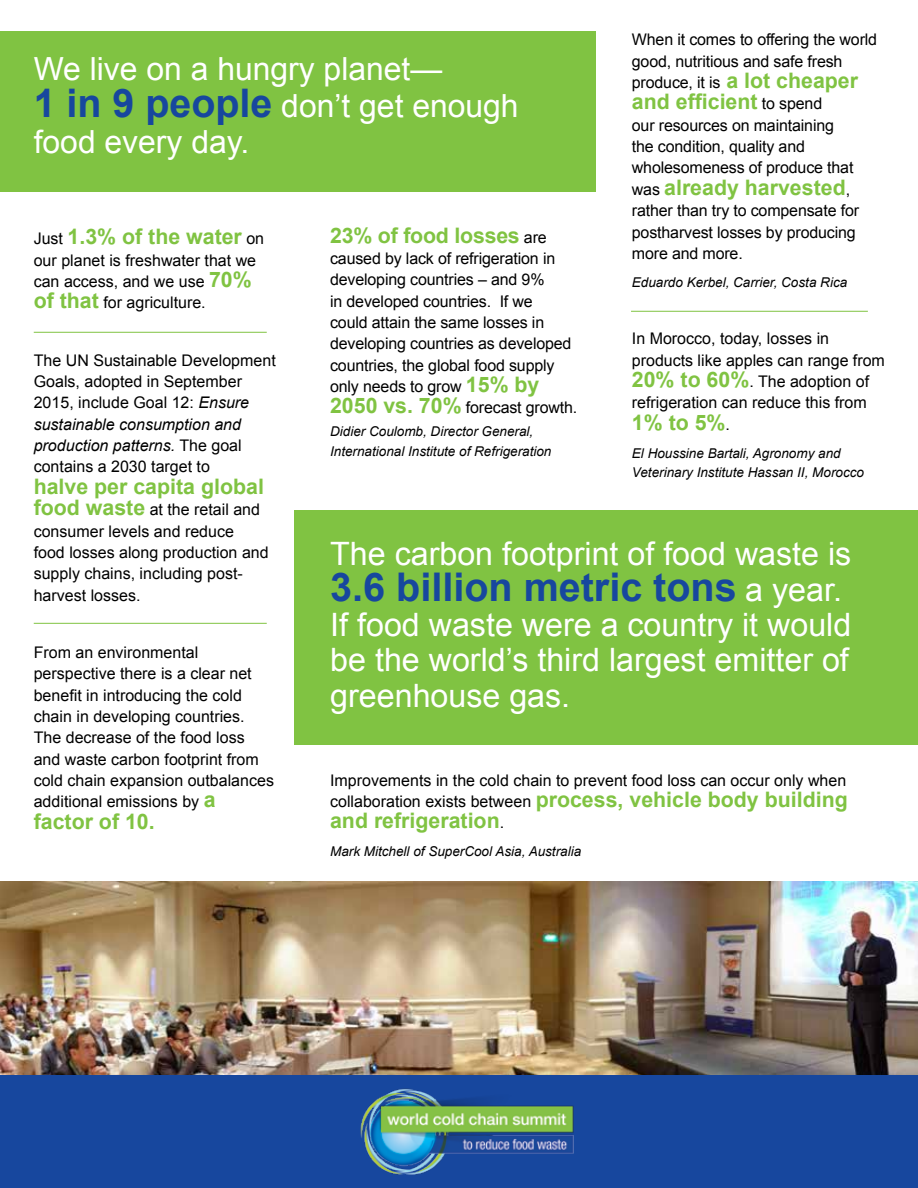
<style>
.page{position:relative;width:918px;height:1188px;background:#fff}
.page>*{position:absolute;margin:0;border:0;box-sizing:border-box;transform-origin:0 0}
.t1{font:700 39.6px "Arial";color:#17479e}
.t2{font:32.25px/35.4px "Arial";color:#fff;text-align:justify}
.t3{font:31.8px/36.5px "Arial";color:#fff}
.t4{font:700 21.3px/21.3px "Arial";color:#80c342}
.t5{font:16.05px/21.3px "Arial";color:#000}
.t6{font:italic 13.5px/19.2px "Arial";color:#000}
.s1{font-weight:700;font-size:21.3px;color:#80c342}
.s2{font-weight:400;font-size:16.05px;color:#000}
.s3{font-weight:700;font-size:39.45px;color:#17479e}
.s4{font-style:italic}
.s5{font-weight:400;font-size:32.25px;color:#fff}
</style>
<div class="page">
<img style="left:0;top:881px;width:918px;height:195px">
<div style="left:0;top:1076px;width:918px;height:112px;background:#17479e"></div>
<div style="left:0;top:31px;width:595px;height:161px;background:#80c342"></div>
<img style="left:360px;top:1088px;width:214px;height:87px">
<div style="left:294px;top:511px;width:624px;height:234px;background:#80c342"></div>
<hr style="left:34px;top:332px;width:233px;height:1px;background:#80c342">
<hr style="left:631px;top:311px;width:237px;height:1px;background:#80c342">
<hr style="left:34px;top:623px;width:233px;height:1px;background:#80c342">
<p class="t5" style="left:632px;top:29px;width:247px">When it comes to offering the world good, nutritious and safe fresh produce, it is <span class="s1">a lot cheaper</span></p>
<h3 class="t4" style="left:632px;top:92px;width:192px">and efficient <span class="s2">to spend</span></h3>
<p class="t5" style="left:632px;top:115px;width:223px">our resources on maintaining the condition, quality and wholesomeness of produce that</p>
<h3 class="t4" style="left:632px;top:177px;width:220px"><span class="s2">was</span> already harvested<span class="s2">,</span></h3>
<p class="t5" style="left:632px;top:200px;width:229px">rather than try to compensate for postharvest losses by producing more and more.</p>
<p class="t6" style="left:632px;top:273px;width:217px">Eduardo Kerbel, Carrier, Costa Rica</p>
<h3 class="t3" style="left:34px;top:51px;width:486px">We live on a hungry planet—<br><span class="s3">1 in 9 people</span> don’t get enough food every day.</h3>
<h3 class="t4" style="left:330px;top:225px;width:218px">23% of food losses <span class="s2">are</span></h3>
<p class="t5" style="left:330px;top:248px;width:249px">caused by lack of refrigeration in developing countries – and 9%<br>in developed countries. If we<br>could attain the same losses in developing countries as developed countries, the global food supply only needs to grow <span class="s1">15% by<br>2050 vs. 70%</span> forecast growth.</p>
<p class="t6" style="left:330px;top:422px;width:223px">Didier Coulomb, Director General,<br>International Institute of Refrigeration</p>
<h3 class="t4" style="left:34px;top:227px;width:232px"><span class="s2">Just</span> 1.3% of the water <span class="s2">on</span></h3>
<p class="t5" style="left:34px;top:250px;width:224px">our planet is freshwater that we can access, and we use <span class="s1">70% of that</span> for agriculture.</p>
<p class="t5" style="left:632px;top:328px;width:255px">In Morocco, today, losses in products like apples can range from<br><span class="s1">20% to 60%</span>. The adoption of refrigeration can reduce this from</p>
<h3 class="t4" style="left:632px;top:412px;width:100px">1% to 5%<span class="s2">.</span></h3>
<p class="t6" style="left:632px;top:444px;width:234px">El Houssine Bartali, Agronomy and<br>Veterinary Institute Hassan II, Morocco</p>
<p class="t5" style="left:34px;top:350px;width:244px">The UN Sustainable Development<br>Goals, adopted in September<br>2015, include Goal 12: <span class="s4">Ensure sustainable consumption and production patterns.</span> The goal contains a 2030 target to</p>
<h3 class="t4" style="left:34px;top:476px;width:232px">halve per capita global</h3>
<p class="t5" style="left:34px;top:499px;width:236px"><span class="s1">food waste</span> at the retail and consumer levels and reduce food losses along production and supply chains, including post&shy;harvest losses.</p>
<h2 class="t2" style="left:330px;top:537px;width:523px">The carbon footprint of food waste is</h2>
<h1 class="t1" style="left:330px;top:560px;width:513px">3.6 billion metric tons <span class="s5">a year.</span></h1>
<h2 class="t2" style="left:330px;top:607px;width:523px">If food waste were a country it would be the world’s third largest emitter of greenhouse gas.</h2>
<p class="t5" style="left:34px;top:642px;width:242px">From an environmental perspective there is a clear net benefit in introducing the cold chain in developing countries.<br>The decrease of the food loss and waste carbon footprint from cold chain expansion outbalances additional emissions by <span class="s1">a</span></p>
<h3 class="t4" style="left:34px;top:811px;width:123px">factor of 10.</h3>
<p class="t5" style="left:330px;top:769px;width:518px">Improvements in the cold chain to prevent food loss can occur only when</p>
<h3 class="t4" style="left:330px;top:789px;width:519px"><span class="s2">collaboration exists between</span> process, vehicle body building and refrigeration<span class="s2">.</span></h3>
<p class="t6" style="left:330px;top:842px;width:253px">Mark Mitchell of SuperCool Asia, Australia</p>
</div>
